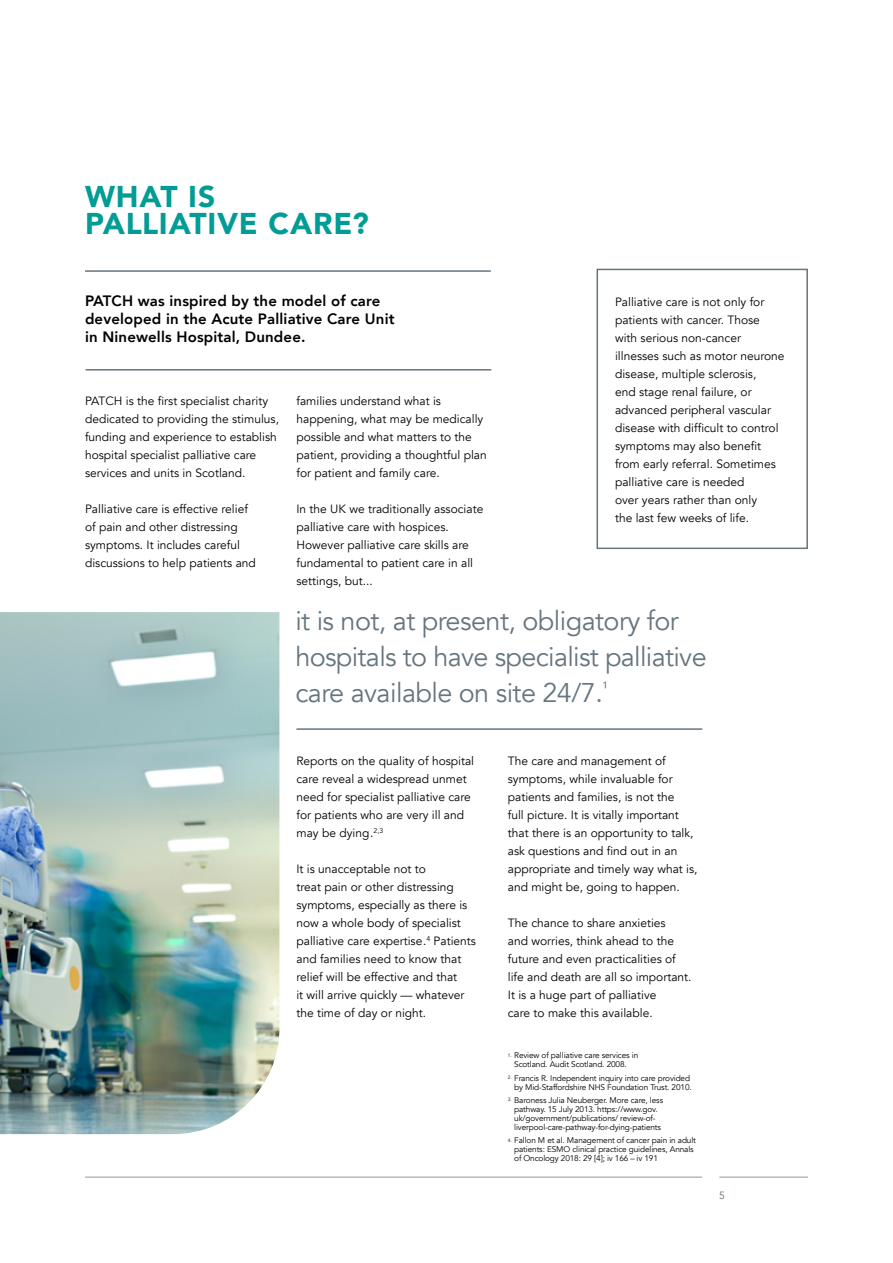
<style>
.page{position:relative;width:893px;height:1263px;background:#fff}
.page>*{position:absolute;margin:0;border:0;box-sizing:border-box;transform-origin:0 0}
.t1{font:900 30px/27px "Avenir";letter-spacing:.025em;color:#009c95}
.t2{font:27px/36px "Avenir";letter-spacing:-.02em;color:#67757e}
.t3{font:800 15px/18px "Avenir";letter-spacing:.01em;color:#000}
.t4{font:12px/18px "Avenir";color:#000}
.t5{font:10.5px "Avenir";color:#67757e}
.t6{font:8.25px/9px "Avenir";letter-spacing:-.015em;color:#000}
</style>
<div class="page">
<hr style="left:719px;top:1176px;width:89px;height:2px;background:#b0bbc2">
<hr style="left:85px;top:1176px;width:617px;height:2px;background:#b0bbc2">
<hr style="left:85px;top:270px;width:406px;height:2px;background:#67757e">
<hr style="left:86px;top:369px;width:405px;height:2px;background:#67757e">
<hr style="left:296px;top:728px;width:406px;height:2px;background:#67757e">
<img style="left:0;top:612px;width:279px;height:522px">
<div style="left:596px;top:269px;width:212px;height:280px;border:2px solid #67757e"></div>
<h1 class="t1" style="left:85px;top:182px;width:285px">WHAT IS<br>PALLIATIVE CARE?</h1>
<p class="t3" style="left:85px;top:292px;width:311px">PATCH was inspired by the model of care developed in the Acute Palliative Care Unit in Ninewells Hospital, Dundee.</p>
<p class="t4" style="left:615px;top:293px;width:171px">Palliative care is not only for patients with cancer. Those with serious non-cancer illnesses such as motor neurone disease, multiple sclerosis,<br>end stage renal failure, or advanced peripheral vascular disease with difficult to control symptoms may also benefit from early referral. Sometimes palliative care is needed<br>over years rather than only<br>the last few weeks of life.</p>
<p class="t4" style="left:85px;top:392px;width:195px">PATCH is the first specialist charity dedicated to providing the stimulus, funding and experience to establish hospital specialist palliative care services and units in Scotland.</p>
<p class="t4" style="left:85px;top:500px;width:172px">Palliative care is effective relief of pain and other distressing symptoms. It includes careful discussions to help patients and</p>
<p class="t4" style="left:296px;top:392px;width:192px">families understand what is happening, what may be medically possible and what matters to the patient, providing a thoughtful plan for patient and family care.</p>
<p class="t4" style="left:296px;top:500px;width:188px">In the UK we traditionally associate palliative care with hospices.<br>However palliative care skills are fundamental to patient care in all settings, but...</p>
<h2 class="t2" style="left:295px;top:603px;width:413px">it is not, at present, obligatory for hospitals to have specialist palliative care available on site 24/7.<sup>¹</sup></h2>
<p class="t4" style="left:296px;top:752px;width:179px">Reports on the quality of hospital care reveal a widespread unmet need for specialist palliative care for patients who are very ill and may be dying.<sup>2,3</sup></p>
<p class="t4" style="left:296px;top:860px;width:181px">It is unacceptable not to<br>treat pain or other distressing symptoms, especially as there is now a whole body of specialist palliative care expertise.<sup>4</sup> Patients and families need to know that relief will be effective and that<br>it will arrive quickly — whatever the time of day or night.</p>
<p class="t4" style="left:508px;top:752px;width:191px">The care and management of symptoms, while invaluable for patients and families, is not the<br>full picture. It is vitally important that there is an opportunity to talk, ask questions and find out in an appropriate and timely way what is, and might be, going to happen.</p>
<p class="t4" style="left:508px;top:914px;width:185px">The chance to share anxieties<br>and worries, think ahead to the future and even practicalities of life and death are all so important.<br>It is a huge part of palliative<br>care to make this available.</p>
<p class="t6" style="left:514px;top:1051px;width:126px;text-indent:-6px"><sup>1.</sup> Review of palliative care services in<br>Scotland. Audit Scotland. 2008.</p>
<p class="t6" style="left:508px;top:1073px;width:185px;text-align:right"><sup>2.</sup> Francis R. Independent inquiry into care provided by Mid-Staffordshire NHS Foundation Trust. 2010.</p>
<p class="t6" style="left:508px;top:1096px;width:157px;text-align:center"><sup>3.</sup> Baroness Julia Neuberger. More care, less pathway. 15 July 2013. https://www.gov. uk/government/publications/ review-of&shy;liverpool-care-pathway-for-dying-patients</p>
<p class="t6" style="left:514px;top:1136px;width:183px;text-indent:-6px"><sup>4.</sup> Fallon M et al. Management of cancer pain in adult patients: ESMO clinical practice guidelines, Annals of Oncology 2018: 29 [4]; iv 166 – iv 191</p>
<p class="t5" style="left:719px;top:1189px;width:7px">5</p>
</div>
